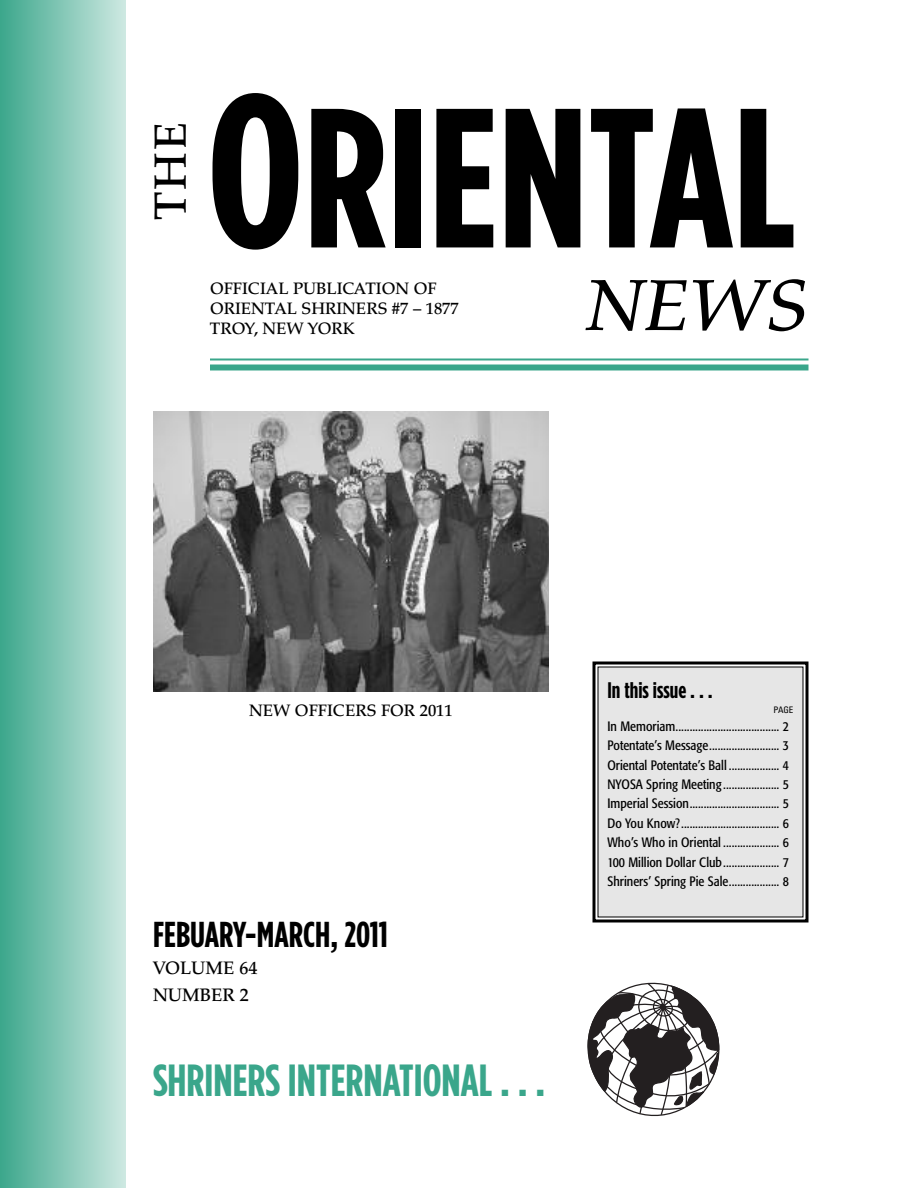
<style>
.page{position:relative;width:918px;height:1188px;background:#fff}
.page>*{position:absolute;margin:0;border:0;box-sizing:border-box;transform-origin:0 0}
.t1{font:700 198px "Gotham Condensed";color:#000;scale:1.06 1}
.t2{font:italic 500 72px "Palatino";color:#000;scale:1.06 1}
.t3{font:700 45px "Gotham Condensed";color:#3aa68b}
.t4{font:500 45px "Palatino";color:#000}
.t5{font:700 36px "Gotham Condensed";color:#000}
.t6{font:700 22.5px "Gotham Condensed";color:#000}
.t7{font:500 18px/27px "Palatino";color:#000}
.t8{font:500 16.5px/20.1px "Palatino";color:#000}
.t9{font:condensed 13.5px/19.5px "Formata";color:#000;text-align:justify}
.t10{font:condensed 9px "Univers";color:#000}
.s1{font-size:217.5px}
</style>
<div class="page">
<div style="left:0;top:0;width:126px;height:1188px;background:linear-gradient(to right,#3ca78c,#cde8e1)"></div>
<svg style="left:587px;top:982px;width:133px;height:134px"></svg>
<hr style="left:210px;top:358px;width:598px;height:3px;background:#3aa68b">
<div style="left:210px;top:364px;width:598px;height:6px;background:#3aa68b"></div>
<div style="left:598px;top:667px;width:205px;height:250px;background:#e6e6e6"></div>
<div style="left:592px;top:662px;width:216px;height:260px;border:3px solid #000"></div>
<img style="left:153px;top:411px;width:396px;height:281px">
<h3 class="t4" style="left:153px;top:220px;width:100px;rotate:-90deg">THE</h3>
<h1 class="t1" style="left:207px;top:63px;width:557px"><span class="s1">O</span>RIENTAL</h1>
<h2 class="t2" style="left:587px;top:277px;width:211px">NEWS</h2>
<p class="t8" style="left:210px;top:280px;width:250px">OFFICIAL PUBLICATION OF<br>ORIENTAL SHRINERS #7 – 1877<br>TROY, NEW YORK</p>
<p class="t8" style="left:249px;top:702px;width:205px">NEW OFFICERS FOR 2011</p>
<h3 class="t6" style="left:608px;top:677px;width:107px">In this issue . . .</h3>
<p class="t10" style="left:773px;top:706px;width:22px">PAGE</p>
<p class="t9" style="left:608px;top:717px;width:183px">In Memoriam..................................... 2<br>Potentate’s Message......................... 3<br>Oriental Potentate’s Ball .................. 4<br>NYOSA Spring Meeting .................... 5<br>Imperial Session................................ 5<br>Do You Know?................................... 6<br>Who’s Who in Oriental .................... 6<br>100 Million Dollar Club.................... 7<br>Shriners’ Spring Pie Sale.................. 8</p>
<h3 class="t5" style="left:153px;top:913px;width:237px">FEBUARY-MARCH, 2011</h3>
<h3 class="t7" style="left:153px;top:956px;width:106px">VOLUME 64<br>NUMBER 2</h3>
<h3 class="t3" style="left:153px;top:1054px;width:394px">SHRINERS INTERNATIONAL . . .</h3>
</div>
